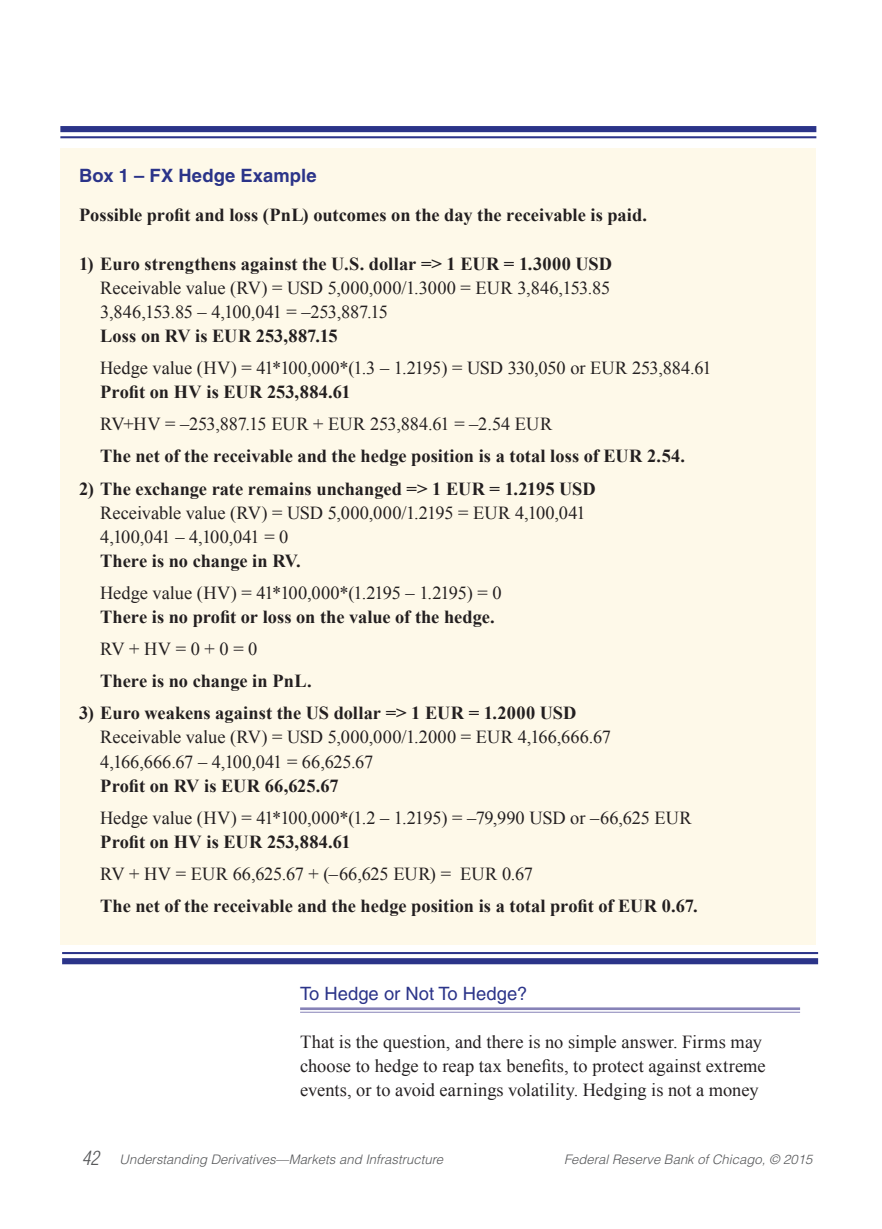
<style>
.page{position:relative;width:882px;height:1229px;background:#fff}
.page>*{position:absolute;margin:0;border:0;box-sizing:border-box;transform-origin:0 0}
.box_text{font:18.38px/24.2px "Times New Roman";letter-spacing:-.005em;color:#231f20}
.box_text-2{font:700 18.38px "Times New Roman";color:#231f20}
.Body{font:18.38px/24.2px "Times New Roman";color:#231f20}
.Headline_Rule{font:18.38px "Helvetica LT Std";color:#2b3489}
.box_heads_bold{font:700 18.38px "Helvetica LT Std";letter-spacing:.005em;color:#2b3489}
.t1{font:italic 300 13.12px "Helvetica LT Std";color:#57585a}
.s1{font-weight:700}
.s2{font-stretch:condensed;font-size:19.25px}
</style>
<div class="page">
<div style="left:60px;top:149px;width:756px;height:795px;background:#fef9e9"></div>
<div style="left:60px;top:126px;width:756px;height:6px;background:#2b3489"></div>
<hr style="left:60px;top:136px;width:756px;height:2px;background:#2b3489">
<hr style="left:62px;top:952px;width:756px;height:2px;background:#2b3489">
<div style="left:62px;top:958px;width:756px;height:6px;background:#2b3489"></div>
<hr style="left:300px;top:1007px;width:500px;height:3px;background:#8682b7">
<hr style="left:300px;top:1011px;width:500px;height:1px;background:#8682b7">
<p class="box_heads_bold" style="left:79px;top:164px;width:239px">Box 1 – FX Hedge Example</p>
<p class="box_text-2" style="left:79px;top:202px;width:569px">Possible profit and loss (PnL) outcomes on the day the receivable is paid.</p>
<p class="box_text-2" style="left:79px;top:251px;width:534px">1) Euro strengthens against the U.S. dollar =&gt; 1 EUR = 1.3000 USD</p>
<p class="box_text" style="left:100px;top:275px;width:511px">Receivable value (RV) = USD 5,000,000/1.3000 = EUR 3,846,153.85</p>
<p class="box_text" style="left:100px;top:299px;width:289px">3,846,153.85 – 4,100,041 = –253,887.15</p>
<p class="box_text-2" style="left:100px;top:323px;width:239px">Loss on RV is EUR 253,887.15</p>
<p class="box_text" style="left:100px;top:356px;width:613px">Hedge value (HV) = 41*100,000*(1.3 – 1.2195) = USD 330,050 or EUR 253,884.61<br><span class="s1">Profit on HV is EUR 253,884.61</span></p>
<p class="box_text" style="left:100px;top:412px;width:453px">RV+HV = –253,887.15 EUR + EUR 253,884.61 = –2.54 EUR</p>
<p class="box_text-2" style="left:100px;top:443px;width:586px">The net of the receivable and the hedge position is a total loss of EUR 2.54.</p>
<p class="box_text-2" style="left:79px;top:475px;width:518px">2) The exchange rate remains unchanged =&gt; 1 EUR = 1.2195 USD</p>
<p class="box_text" style="left:100px;top:500px;width:487px">Receivable value (RV) = USD 5,000,000/1.2195 = EUR 4,100,041</p>
<p class="box_text" style="left:100px;top:524px;width:190px">4,100,041 – 4,100,041 = 0</p>
<p class="box_text-2" style="left:100px;top:548px;width:202px">There is no change in RV.</p>
<p class="box_text" style="left:100px;top:580px;width:403px">Hedge value (HV) = 41*100,000*(1.2195 – 1.2195) = 0</p>
<p class="box_text-2" style="left:100px;top:604px;width:396px">There is no profit or loss on the value of the hedge.</p>
<p class="box_text" style="left:100px;top:636px;width:159px">RV + HV = 0 + 0 = 0</p>
<p class="box_text-2" style="left:100px;top:668px;width:213px">There is no change in PnL.</p>
<p class="box_text-2" style="left:79px;top:700px;width:499px">3) Euro weakens against the US dollar =&gt; 1 EUR = 1.2000 USD</p>
<p class="box_text" style="left:100px;top:725px;width:512px">Receivable value (RV) = USD 5,000,000/1.2000 = EUR 4,166,666.67</p>
<p class="box_text" style="left:100px;top:749px;width:274px">4,166,666.67 – 4,100,041 = 66,625.67</p>
<p class="box_text-2" style="left:100px;top:773px;width:240px">Profit on RV is EUR 66,625.67</p>
<p class="box_text" style="left:100px;top:805px;width:593px">Hedge value (HV) = 41*100,000*(1.2 – 1.2195) = –79,990 USD or –66,625 EUR</p>
<p class="box_text-2" style="left:100px;top:829px;width:252px">Profit on HV is EUR 253,884.61</p>
<p class="box_text" style="left:100px;top:861px;width:434px">RV + HV = EUR 66,625.67 + (–66,625 EUR) = EUR 0.67</p>
<p class="box_text-2" style="left:100px;top:893px;width:599px">The net of the receivable and the hedge position is a total profit of EUR 0.67.</p>
<p class="Headline_Rule" style="left:300px;top:982px;width:229px">To Hedge or Not To Hedge?</p>
<p class="Body" style="left:300px;top:1029px;width:467px">That is the question, and there is no simple answer. Firms may choose to hedge to reap tax benefits, to protect against extreme events, or to avoid earnings volatility. Hedging is not a money</p>
<p class="t1" style="left:82px;top:1151px;width:363px"><span class="s2">42</span> Understanding Derivatives—Markets and Infrastructure</p>
<p class="t1" style="left:564px;top:1151px;width:250px">Federal Reserve Bank of Chicago, © 2015</p>
</div>
